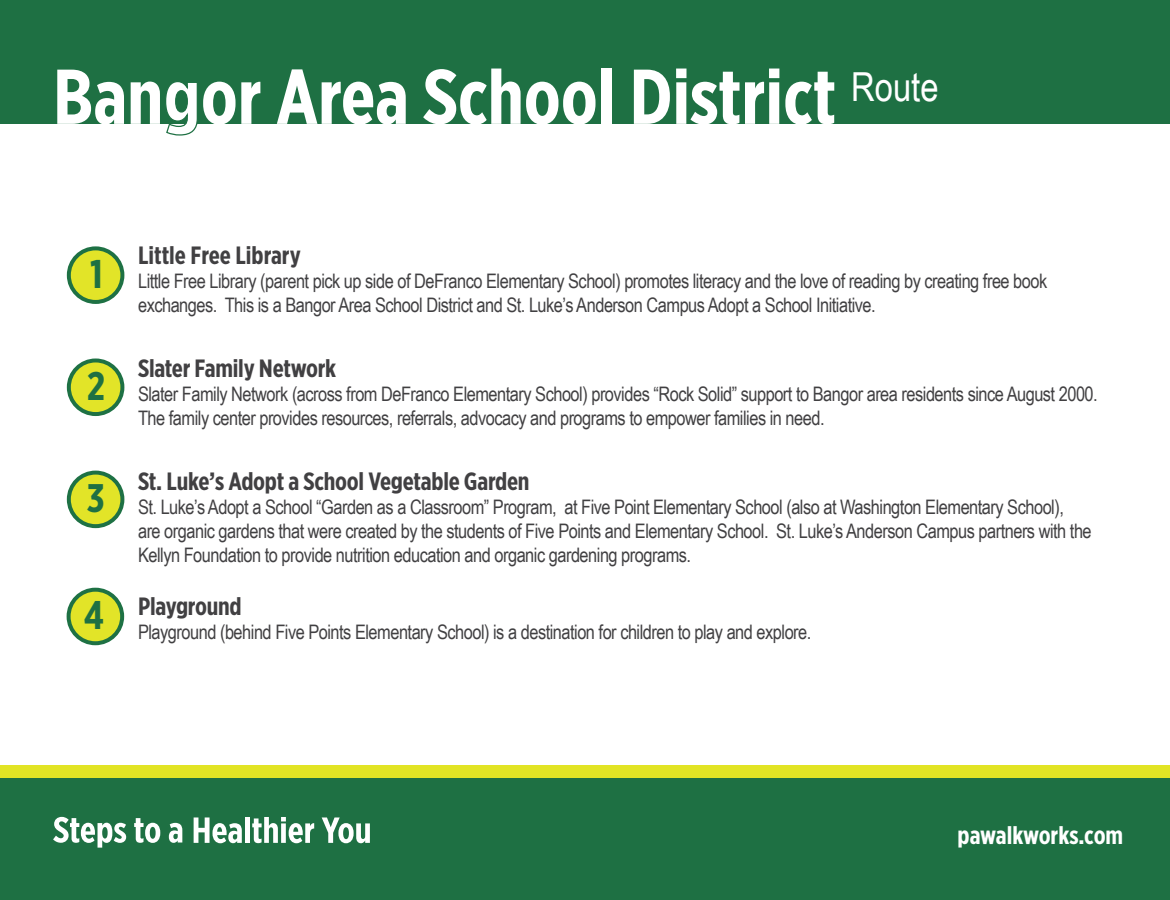
<style>
.page{position:relative;width:1170px;height:900px;background:#fff}
.page>*{position:absolute;margin:0;border:0;box-sizing:border-box;transform-origin:0 0}
.t1{font:700 77.5px "Gotham X Narrow";color:#fff}
.t2{font:40px "Arial Narrow";color:#fff}
.t3{font:700 39.75px "Gotham X Narrow";color:#1e7043}
.t4{font:700 25px "Gotham X Narrow";letter-spacing:-.01em;color:#414042}
.t5{font:700 25px "Gotham X Narrow";color:#fff}
.t6{font:20px/24px "Arial Narrow";letter-spacing:-.025em;color:#414042}
</style>
<div class="page">
<div style="left:0;top:765px;width:1170px;height:135px;background:#e2e424"></div>
<div style="left:0;top:778px;width:1170px;height:122px;background:#1e7043"></div>
<svg style="left:53px;top:817px;width:73px;height:31px"></svg>
<svg style="left:134px;top:818px;width:26px;height:25px"></svg>
<svg style="left:169px;top:823px;width:13px;height:20px"></svg>
<svg style="left:194px;top:817px;width:48px;height:26px"></svg>
<div style="left:245px;top:817px;width:5px;height:26px;background:#fff"></div>
<svg style="left:252px;top:817px;width:62px;height:26px"></svg>
<svg style="left:322px;top:817px;width:48px;height:26px"></svg>
<div style="left:0;top:0;width:1170px;height:124px;background:#1e7043"></div>
<div style="left:69px;top:248px;width:53px;height:54px;background:#e2e428;border-radius:50%"></div>
<div style="left:67px;top:246px;width:57px;height:58px;border:4px solid #1e7144;border-radius:50%"></div>
<div style="left:69px;top:360px;width:53px;height:54px;background:#e2e428;border-radius:50%"></div>
<div style="left:67px;top:358px;width:57px;height:58px;border:4px solid #1e7144;border-radius:50%"></div>
<div style="left:69px;top:473px;width:53px;height:53px;background:#e2e428;border-radius:50%"></div>
<div style="left:67px;top:471px;width:57px;height:57px;border:4px solid #1e7144;border-radius:50%"></div>
<div style="left:69px;top:590px;width:53px;height:53px;background:#e2e428;border-radius:50%"></div>
<div style="left:67px;top:588px;width:57px;height:57px;border:4px solid #1e7144;border-radius:50%"></div>
<svg style="left:166px;top:124px;width:32px;height:12px"></svg>
<h1 class="t1" style="left:53px;top:49px;width:785px">Bangor Area School District</h1>
<h2 class="t2" style="left:851px;top:58px;width:89px">Route</h2>
<h3 class="t3" style="left:90px;top:250px;width:14px">1</h3>
<h3 class="t3" style="left:87px;top:362px;width:20px">2</h3>
<h3 class="t3" style="left:87px;top:474px;width:19px">3</h3>
<h3 class="t3" style="left:84px;top:591px;width:22px">4</h3>
<p class="t4" style="left:138px;top:240px;width:164px">Little Free Library</p>
<p class="t6" style="left:138px;top:268px;width:911px">Little Free Library (parent pick up side of DeFranco Elementary School) promotes literacy and the love of reading by creating free book exchanges. This is a Bangor Area School District and St. Luke’s Anderson Campus Adopt a School Initiative.</p>
<p class="t4" style="left:138px;top:353px;width:200px">Slater Family Network</p>
<p class="t6" style="left:138px;top:381px;width:961px">Slater Family Network (across from DeFranco Elementary School) provides “Rock Solid” support to Bangor area residents since August 2000.<br>The family center provides resources, referrals, advocacy and programs to empower families in need.</p>
<p class="t4" style="left:138px;top:466px;width:393px">St. Luke’s Adopt a School Vegetable Garden</p>
<p class="t6" style="left:138px;top:494px;width:955px">St. Luke’s Adopt a School “Garden as a Classroom” Program, at Five Point Elementary School (also at Washington Elementary School),<br>are organic gardens that were created by the students of Five Points and Elementary School. St. Luke’s Anderson Campus partners with the<br>Kellyn Foundation to provide nutrition education and organic gardening programs.</p>
<p class="t4" style="left:138px;top:591px;width:105px">Playground</p>
<p class="t6" style="left:138px;top:620px;width:675px">Playground (behind Five Points Elementary School) is a destination for children to play and explore.</p>
<p class="t5" style="left:958px;top:820px;width:167px">pawalkworks.com</p>
</div>
